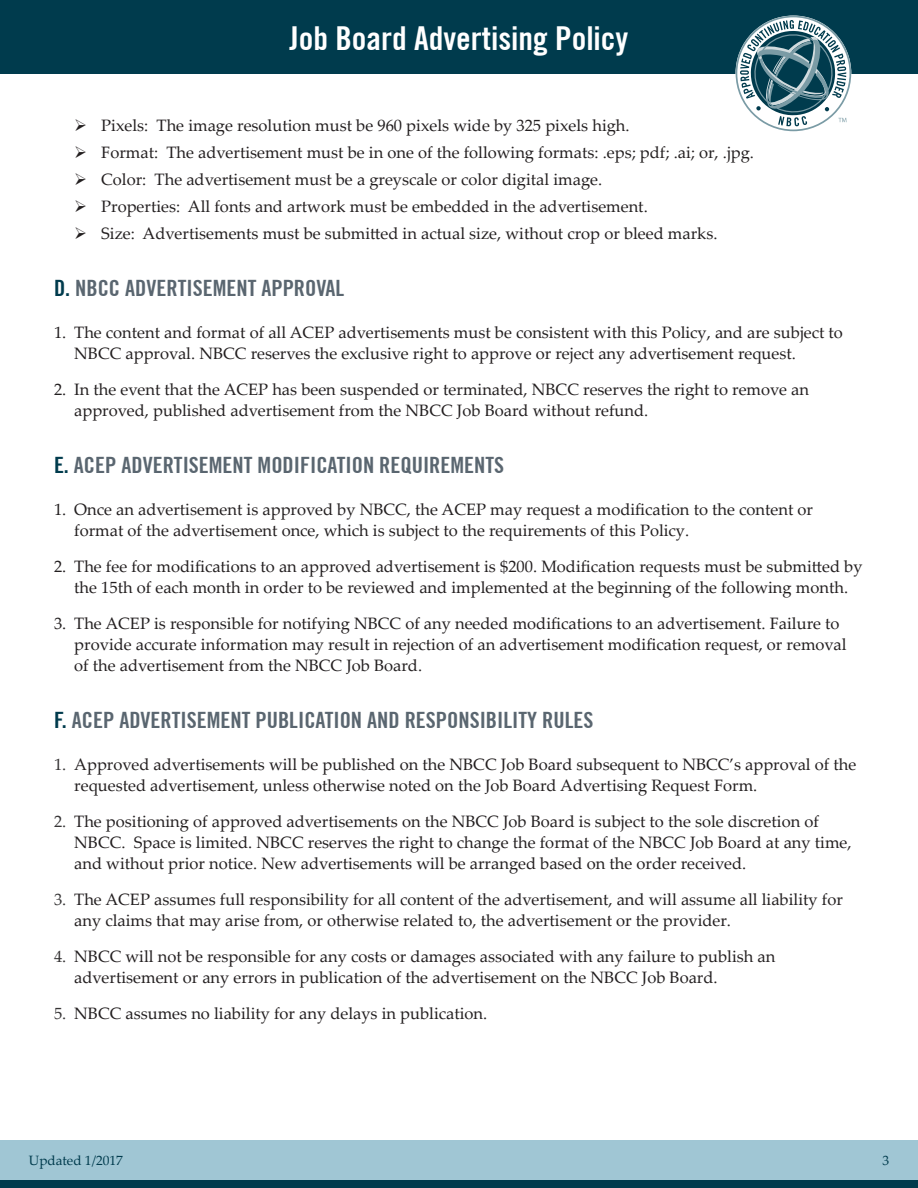
<style>
.page{position:relative;width:918px;height:1188px;background:#fff}
.page>*{position:absolute;margin:0;border:0;box-sizing:border-box;transform-origin:0 0}
.t1{font:700 condensed 33px "Trade Gothic No.20";color:#fff}
.t2{font:700 condensed 22.5px "Trade Gothic No.20";color:#5a6670}
.t3{font:16.5px/21px "Palatino Linotype";color:#231f20}
.t4{font:13.5px "Palatino Linotype";color:#003b4d}
.s1{color:#003b4d}
.s2{color:#363435}
</style>
<div class="page">
<div style="left:0;top:0;width:918px;height:73px;background:#003b4d"></div>
<div style="left:0;top:1140px;width:918px;height:48px;background:#a0c6d4"></div>
<div style="left:0;top:1180px;width:918px;height:8px;background:#003b4d"></div>
<svg style="left:736px;top:16px;width:115px;height:115px"></svg>
<h1 class="t1" style="left:290px;top:19px;width:340px">Job Board Advertising Policy</h1>
<p class="t3" style="left:74px;top:115px;width:557px">➢ Pixels: The image resolution must be 960 pixels wide by 325 pixels high.</p>
<p class="t3" style="left:74px;top:142px;width:681px">➢ Format: The advertisement must be in one of the following formats: .eps; pdf; .ai; or, .jpg.</p>
<p class="t3" style="left:74px;top:169px;width:529px">➢ Color: The advertisement must be a greyscale or color digital image.</p>
<p class="t3" style="left:74px;top:196px;width:575px">➢ Properties: All fonts and artwork must be embedded in the advertisement.</p>
<p class="t3" style="left:74px;top:223px;width:645px">➢ Size: Advertisements must be submitted in actual size, without crop or bleed marks.</p>
<p class="t2" style="left:54px;top:275px;width:292px"><span class="s1">D.</span> NBCC ADVERTISEMENT APPROVAL</p>
<p class="t3" style="left:74px;top:322px;width:770px;text-indent:-20px">1. The content and format of all ACEP advertisements must be consistent with this Policy, and are subject to<br>NBCC approval. NBCC reserves the exclusive right to approve or reject any advertisement request.</p>
<p class="t3" style="left:74px;top:379px;width:736px;text-indent:-20px">2. In the event that the ACEP has been suspended or terminated, NBCC reserves the right to remove an approved, published advertisement from the NBCC Job Board without refund.</p>
<p class="t2" style="left:54px;top:452px;width:452px"><span class="s1">E.</span> ACEP ADVERTISEMENT MODIFICATION REQUIREMENTS</p>
<p class="t3" style="left:74px;top:499px;width:740px;text-indent:-20px">1. Once an advertisement is approved by NBCC, the ACEP may request a modification to the content or format of the advertisement once, which is subject to the requirements of this Policy.</p>
<p class="t3" style="left:54px;top:556px;width:810px;text-align:center">2. The fee for modifications to an approved advertisement is $200. Modification requests must be submitted by the 15th of each month in order to be reviewed and implemented at the beginning of the following month.</p>
<p class="t3" style="left:74px;top:613px;width:774px;text-indent:-20px">3. The ACEP is responsible for notifying NBCC of any needed modifications to an advertisement. Failure to provide accurate information may result in rejection of an advertisement modification request, or removal of the advertisement from the NBCC Job Board.</p>
<p class="t2" style="left:54px;top:707px;width:541px"><span class="s1">F.</span> ACEP ADVERTISEMENT PUBLICATION AND RESPONSIBILITY RULES</p>
<p class="t3" style="left:74px;top:754px;width:784px;text-indent:-20px"><span class="s2">1.</span> Approved advertisements will be published on the NBCC Job Board subsequent to NBCC’s approval of the requested advertisement, unless otherwise noted on the Job Board Advertising Request Form.</p>
<p class="t3" style="left:74px;top:811px;width:779px;text-indent:-20px"><span class="s2">2.</span> The positioning of approved advertisements on the NBCC Job Board is subject to the sole discretion of<br>NBCC. Space is limited. NBCC reserves the right to change the format of the NBCC Job Board at any time, and without prior notice. New advertisements will be arranged based on the order received.</p>
<p class="t3" style="left:74px;top:889px;width:770px;text-indent:-20px"><span class="s2">3.</span> The ACEP assumes full responsibility for all content of the advertisement, and will assume all liability for any claims that may arise from, or otherwise related to, the advertisement or the provider.</p>
<p class="t3" style="left:74px;top:946px;width:703px;text-indent:-20px"><span class="s2">4.</span> NBCC will not be responsible for any costs or damages associated with any failure to publish an advertisement or any errors in publication of the advertisement on the NBCC Job Board.</p>
<p class="t3" style="left:54px;top:1003px;width:435px"><span class="s2">5.</span> NBCC assumes no liability for any delays in publication.</p>
<p class="t4" style="left:29px;top:1151px;width:96px">Updated 1/2017</p>
<p class="t4" style="left:882px;top:1151px;width:8px">3</p>
</div>
